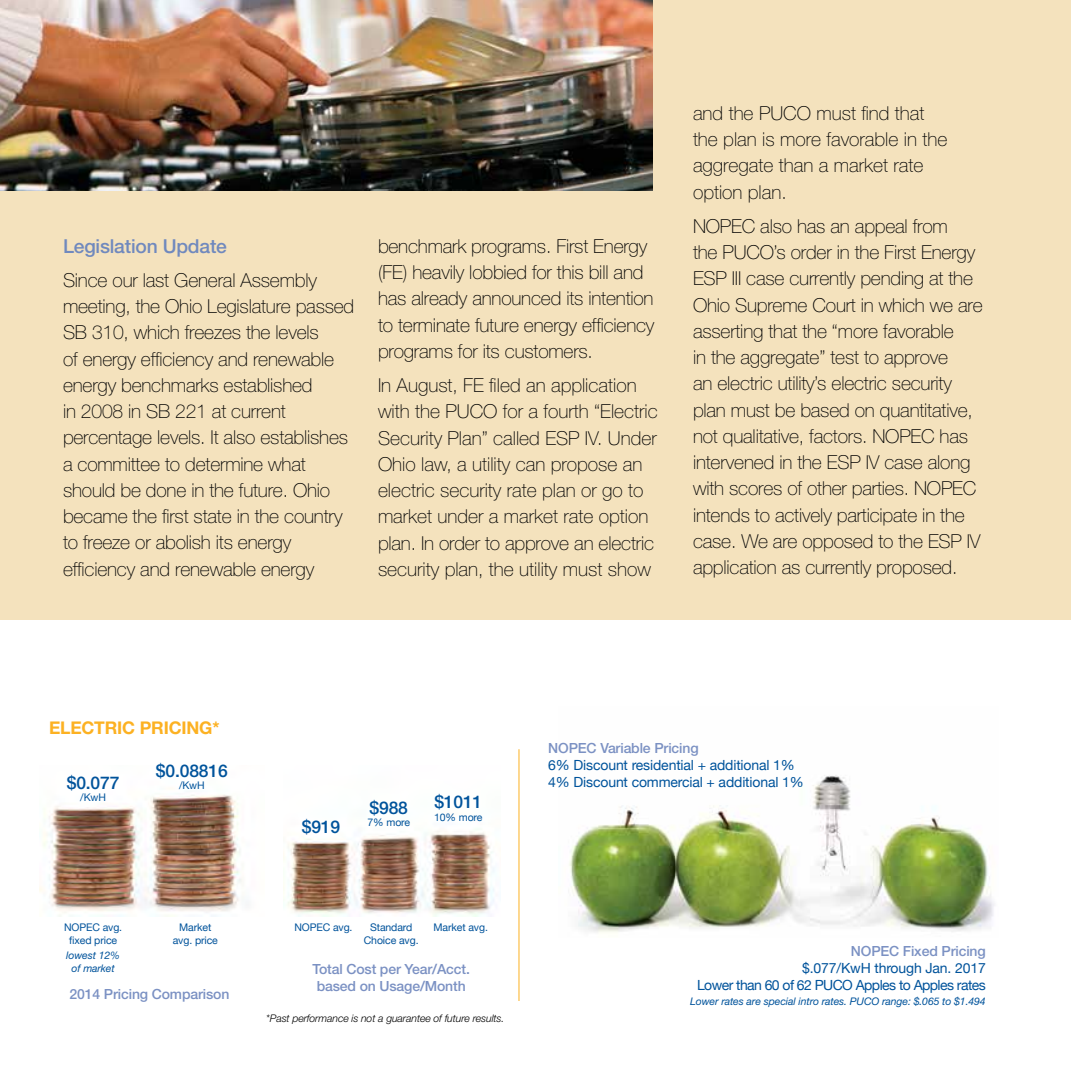
<style>
.page{position:relative;width:1071px;height:1071px;background:#fff}
.page>*{position:absolute;margin:0;border:0;box-sizing:border-box;transform-origin:0 0}
.t1{font:100 19.25px/26.2px "Helvetica Neue";letter-spacing:-.01em;color:#000}
.t2{font:500 19.25px "Helvetica Neue";letter-spacing:-.01em;color:#7089be}
.t3{font:500 17.5px "Helvetica Neue";letter-spacing:-.01em;color:#00539b}
.t4{font:700 17.5px "Helvetica Neue";letter-spacing:-.01em;color:#fcb122}
.t5{font:500 14px/16.8px "Helvetica Neue";letter-spacing:-.01em;color:#7b91c3}
.t6{font:14px/16.8px "Helvetica Neue";letter-spacing:-.01em;color:#00539b}
.t7{font:14px/16.8px "Helvetica Neue";letter-spacing:-.04em;color:#00539b;text-align:right}
.t8{font:10.5px/12.6px "Helvetica Neue";letter-spacing:-.01em;color:#00539b;text-align:center}
.t9{font:italic 10.5px/12.6px "Helvetica Neue";letter-spacing:-.01em;color:#00539b;text-align:center}
.t10{font:italic 300 10.5px "Helvetica Neue";letter-spacing:-.01em;color:#000}
</style>
<div class="page">
<img style="left:569px;top:775px;width:426px;height:158px">
<div style="left:0;top:0;width:1071px;height:620px;background:#f4e2bd"></div>
<img style="left:0;top:0;width:653px;height:190px">
<img style="left:283px;top:831px;width:212px;height:86px">
<img style="left:40px;top:794px;width:202px;height:123px">
<hr style="left:519px;top:749px;width:1px;height:252px;background:#fcb122">
<p class="t2" style="left:63px;top:234px;width:165px">Legislation Update</p>
<p class="t1" style="left:63px;top:267px;width:293px">Since our last General Assembly meeting, the Ohio Legislature passed SB 310, which freezes the levels<br>of energy efficiency and renewable energy benchmarks established<br>in 2008 in SB 221 at current percentage levels. It also establishes a committee to determine what should be done in the future. Ohio became the first state in the country to freeze or abolish its energy efficiency and renewable energy</p>
<p class="t1" style="left:378px;top:233px;width:278px">benchmark programs. First Energy (FE) heavily lobbied for this bill and has already announced its intention to terminate future energy efficiency programs for its customers.</p>
<p class="t1" style="left:378px;top:372px;width:281px">In August, FE filed an application with the PUCO for a fourth “Electric Security Plan” called ESP IV. Under Ohio law, a utility can propose an electric security rate plan or go to market under a market rate option plan. In order to approve an electric security plan, the utility must show</p>
<p class="t1" style="left:693px;top:100px;width:256px">and the PUCO must find that the plan is more favorable in the aggregate than a market rate option plan.</p>
<p class="t1" style="left:693px;top:213px;width:291px">NOPEC also has an appeal from<br>the PUCO’s order in the First Energy ESP III case currently pending at the Ohio Supreme Court in which we are asserting that the “more favorable<br>in the aggregate” test to approve<br>an electric utility’s electric security plan must be based on quantitative, not qualitative, factors. NOPEC has intervened in the ESP IV case along with scores of other parties. NOPEC intends to actively participate in the case. We are opposed to the ESP IV application as currently proposed.</p>
<p class="t4" style="left:49px;top:717px;width:172px">ELECTRIC PRICING*</p>
<p class="t3" style="left:67px;top:772px;width:54px">$0.077</p>
<p class="t8" style="left:80px;top:792px;width:27px">/KwH</p>
<p class="t3" style="left:156px;top:760px;width:73px">$0.08816</p>
<p class="t8" style="left:179px;top:780px;width:27px">/KwH</p>
<p class="t3" style="left:302px;top:816px;width:40px">$919</p>
<p class="t3" style="left:370px;top:797px;width:40px">$988</p>
<p class="t8" style="left:368px;top:816px;width:44px">7% more</p>
<p class="t3" style="left:434px;top:792px;width:49px">$1011</p>
<p class="t8" style="left:434px;top:811px;width:50px">10% more</p>
<p class="t5" style="left:548px;top:740px;width:152px">NOPEC Variable Pricing</p>
<p class="t6" style="left:548px;top:757px;width:257px">6% Discount residential + additional 1%<br>4% Discount commercial + additional 1%</p>
<p class="t8" style="left:364px;top:922px;width:56px">Standard<br>Choice avg.</p>
<p class="t8" style="left:294px;top:922px;width:60px">NOPEC avg.</p>
<p class="t8" style="left:64px;top:922px;width:60px">NOPEC avg. fixed price</p>
<p class="t9" style="left:66px;top:949px;width:55px">lowest 12% of market</p>
<p class="t8" style="left:173px;top:922px;width:47px">Market avg. price</p>
<p class="t8" style="left:434px;top:922px;width:56px">Market avg.</p>
<p class="t5" style="left:312px;top:961px;width:159px">Total Cost per Year/Acct. based on Usage/Month</p>
<p class="t10" style="left:266px;top:1012px;width:240px">*Past performance is not a guarantee of future results.</p>
<p class="t5" style="left:70px;top:985px;width:161px">2014 Pricing Comparison</p>
<p class="t5" style="left:851px;top:943px;width:136px">NOPEC Fixed Pricing</p>
<p class="t7" style="left:697px;top:960px;width:290px">$.077/KwH through Jan. 2017<br>Lower than 60 of 62 PUCO Apples to Apples rates</p>
<p class="t9" style="left:690px;top:995px;width:297px">Lower rates are special intro rates. PUCO range: $.065 to $1.494</p>
</div>
